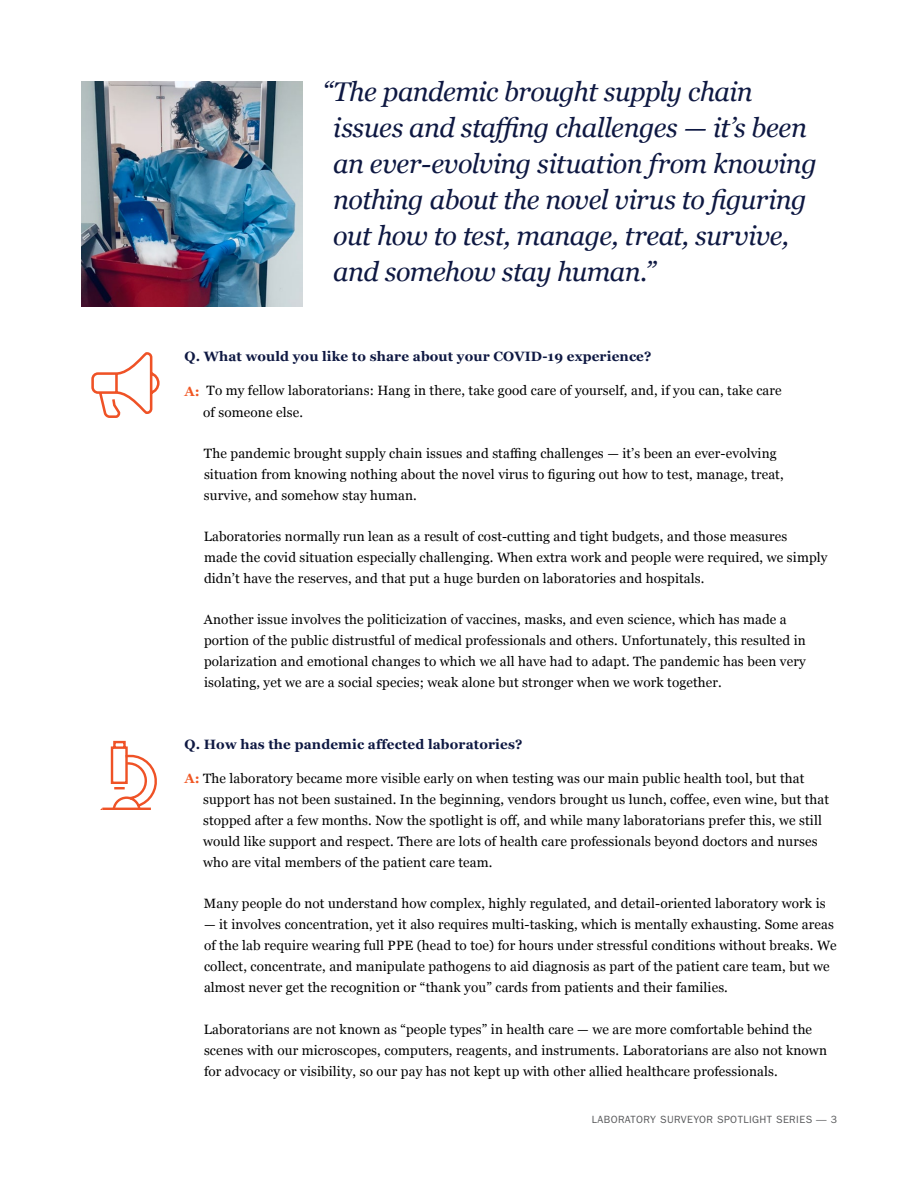
<style>
.page{position:relative;width:918px;height:1188px;background:#fff}
.page>*{position:absolute;margin:0;border:0;box-sizing:border-box;transform-origin:0 0}
.Large_Quote{font:italic 27px/36px "Georgia";letter-spacing:-.02em;color:#0e1842}
.Body_Copy{font:13.5px/21px "Georgia";letter-spacing:.01em;color:#000}
.Body_Copy-2{font:700 13.5px "Georgia";letter-spacing:.01em;color:#0e1842}
.Headline{font:10.5px "ITC Franklin Gothic Std";letter-spacing:.04em;color:#58595b}
.s1{font-weight:700;color:#f05622}
</style>
<div class="page">
<img style="left:81px;top:81px;width:221px;height:226px">
<svg style="left:91px;top:352px;width:69px;height:66px"></svg>
<svg style="left:100px;top:741px;width:57px;height:69px"></svg>
<p class="Large_Quote" style="left:333px;top:73px;width:485px;text-indent:-11px">“The pandemic brought supply chain issues and staffing challenges — it’s been an ever-evolving situation from knowing nothing about the novel virus to figuring out how to test, manage, treat, survive, and somehow stay human.”</p>
<p class="Body_Copy-2" style="left:184px;top:346px;width:469px">Q. What would you like to share about your COVID-19 experience?</p>
<p class="Body_Copy" style="left:203px;top:380px;width:580px;text-indent:-19px"><span class="s1">A:</span> To my fellow laboratorians: Hang in there, take good care of yourself, and, if you can, take care of someone else.</p>
<p class="Body_Copy" style="left:204px;top:442px;width:581px">The pandemic brought supply chain issues and staffing challenges — it’s been an ever-evolving situation from knowing nothing about the novel virus to figuring out how to test, manage, treat, survive, and somehow stay human.</p>
<p class="Body_Copy" style="left:204px;top:525px;width:625px">Laboratories normally run lean as a result of cost-cutting and tight budgets, and those measures<br>made the covid situation especially challenging. When extra work and people were required, we simply didn’t have the reserves, and that put a huge burden on laboratories and hospitals.</p>
<p class="Body_Copy" style="left:204px;top:609px;width:603px">Another issue involves the politicization of vaccines, masks, and even science, which has made a portion of the public distrustful of medical professionals and others. Unfortunately, this resulted in polarization and emotional changes to which we all have had to adapt. The pandemic has been very isolating, yet we are a social species; weak alone but stronger when we work together.</p>
<p class="Body_Copy-2" style="left:184px;top:734px;width:339px">Q. How has the pandemic affected laboratories?</p>
<p class="Body_Copy" style="left:203px;top:768px;width:628px;text-indent:-19px"><span class="s1">A:</span> The laboratory became more visible early on when testing was our main public health tool, but that support has not been sustained. In the beginning, vendors brought us lunch, coffee, even wine, but that stopped after a few months. Now the spotlight is off, and while many laboratorians prefer this, we still would like support and respect. There are lots of health care professionals beyond doctors and nurses who are vital members of the patient care team.</p>
<p class="Body_Copy" style="left:204px;top:893px;width:623px">Many people do not understand how complex, highly regulated, and detail-oriented laboratory work is</p>
<p class="Body_Copy" style="left:204px;top:914px;width:634px">— it involves concentration, yet it also requires multi-tasking, which is mentally exhausting. Some areas of the lab require wearing full PPE (head to toe) for hours under stressful conditions without breaks. We collect, concentrate, and manipulate pathogens to aid diagnosis as part of the patient care team, but we almost never get the recognition or “thank you” cards from patients and their families.</p>
<p class="Body_Copy" style="left:204px;top:1018px;width:625px">Laboratorians are not known as “people types” in health care — we are more comfortable behind the scenes with our microscopes, computers, reagents, and instruments. Laboratorians are also not known for advocacy or visibility, so our pay has not kept up with other allied healthcare professionals.</p>
<p class="Headline" style="left:592px;top:1113px;width:247px">LABORATORY SURVEYOR SPOTLIGHT SERIES — 3</p>
</div>
